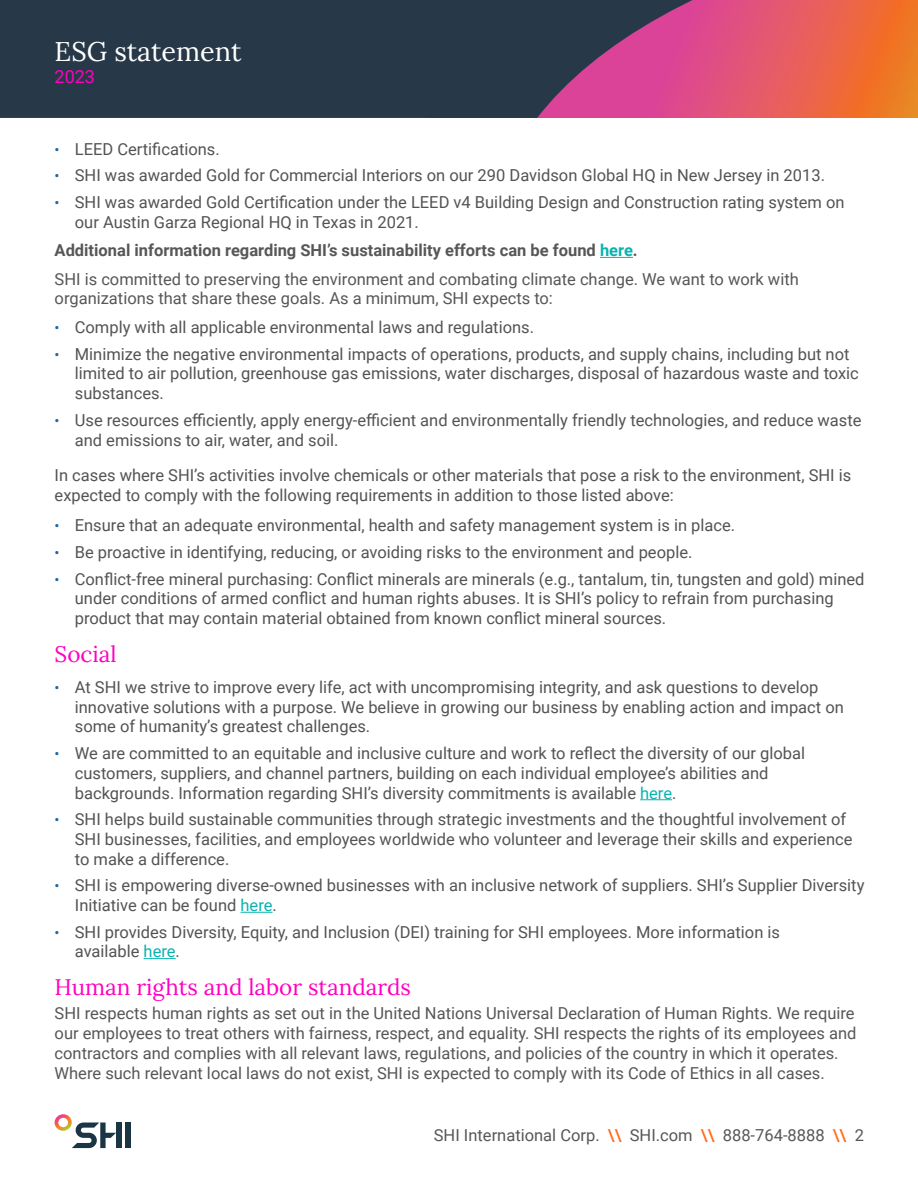
<style>
.page{position:relative;width:918px;height:1188px;background:#fff}
.page>*{position:absolute;margin:0;border:0;box-sizing:border-box;transform-origin:0 0}
.t1{font:27px "Lora";color:#fff}
.t2{font:22.5px "Lora";color:#ff00c0}
.t3{font:18px "Roboto";color:#ff00c0}
.t4{font:16.5px/19.8px "Roboto";color:#555352}
.t5{font:16.5px/19.8px "Roboto";color:#575756}
.s1{font-size:15px;color:#1c64a5}
.s2{font-weight:700}
.s3{font-weight:700;color:#09b3b1}
.s4{color:#09b3b1}
.s5{font-weight:500;color:#ff6d15}
</style>
<div class="page">
<svg style="left:845px;top:0;width:73px;height:118px;background:#ee722a"></svg>
<svg style="left:0;top:0;width:845px;height:118px;background:#5c3f56"></svg>
<div style="left:125px;top:1123px;width:5px;height:25px;background:#1c3545"></div>
<svg style="left:55px;top:1114px;width:61px;height:34px"></svg>
<div style="left:116px;top:1123px;width:5px;height:25px;background:#1c3545"></div>
<hr style="left:600px;top:257px;width:33px;height:1px;background:#09b3b1">
<hr style="left:640px;top:799px;width:32px;height:1px;background:#09b3b1">
<hr style="left:241px;top:912px;width:32px;height:1px;background:#09b3b1">
<hr style="left:144px;top:958px;width:32px;height:1px;background:#09b3b1">
<h1 class="t1" style="left:55px;top:31px;width:188px">ESG statement</h1>
<p class="t3" style="left:55px;top:64px;width:42px">2023</p>
<p class="t4" style="left:55px;top:138px;width:167px"><span class="s1">•</span> LEED Certifications.</p>
<p class="t4" style="left:55px;top:165px;width:772px"><span class="s1">•</span> SHI was awarded Gold for Commercial Interiors on our 290 Davidson Global HQ in New Jersey in 2013.</p>
<p class="t4" style="left:75px;top:192px;width:771px;text-indent:-20px"><span class="s1">•</span> SHI was awarded Gold Certification under the LEED v4 Building Design and Construction rating system on our Austin Garza Regional HQ in Texas in 2021.</p>
<p class="t5" style="left:55px;top:235px;width:746px;line-height:28.5px"><span class="s2">Additional information regarding SHI’s sustainability efforts can be found</span> <span class="s3">here</span><span class="s2">.<br></span>SHI is committed to preserving the environment and combating climate change. We want to work with</p>
<p class="t5" style="left:55px;top:288px;width:500px">organizations that share these goals. As a minimum, SHI expects to:</p>
<p class="t4" style="left:55px;top:317px;width:481px"><span class="s1">•</span> Comply with all applicable environmental laws and regulations.</p>
<p class="t4" style="left:75px;top:343px;width:786px;text-indent:-20px"><span class="s1">•</span> Minimize the negative environmental impacts of operations, products, and supply chains, including but not limited to air pollution, greenhouse gas emissions, water discharges, disposal of hazardous waste and toxic substances.</p>
<p class="t4" style="left:75px;top:409px;width:788px;text-indent:-20px"><span class="s1">•</span> Use resources efficiently, apply energy-efficient and environmentally friendly technologies, and reduce waste and emissions to air, water, and soil.</p>
<p class="t4" style="left:55px;top:464px;width:798px">In cases where SHI’s activities involve chemicals or other materials that pose a risk to the environment, SHI is expected to comply with the following requirements in addition to those listed above:</p>
<p class="t4" style="left:55px;top:515px;width:682px"><span class="s1">•</span> Ensure that an adequate environmental, health and safety management system is in place.</p>
<p class="t4" style="left:55px;top:542px;width:639px"><span class="s1">•</span> Be proactive in identifying, reducing, or avoiding risks to the environment and people.</p>
<p class="t4" style="left:75px;top:568px;width:791px;text-indent:-20px"><span class="s1">•</span> Conflict-free mineral purchasing: Conflict minerals are minerals (e.g., tantalum, tin, tungsten and gold) mined under conditions of armed conflict and human rights abuses. It is SHI’s policy to refrain from purchasing product that may contain material obtained from known conflict mineral sources.</p>
<h2 class="t2" style="left:55px;top:637px;width:63px">Social</h2>
<p class="t4" style="left:75px;top:676px;width:771px;text-indent:-20px"><span class="s1">•</span> At SHI we strive to improve every life, act with uncompromising integrity, and ask questions to develop innovative solutions with a purpose. We believe in growing our business by enabling action and impact on some of humanity’s greatest challenges.</p>
<p class="t4" style="left:75px;top:743px;width:732px;text-indent:-20px"><span class="s1">•</span> We are committed to an equitable and inclusive culture and work to reflect the diversity of our global customers, suppliers, and channel partners, building on each individual employee’s abilities and backgrounds. Information regarding SHI’s diversity commitments is available <span class="s4">here</span>.</p>
<p class="t4" style="left:75px;top:809px;width:779px;text-indent:-20px"><span class="s1">•</span> SHI helps build sustainable communities through strategic investments and the thoughtful involvement of<br>SHI businesses, facilities, and employees worldwide who volunteer and leverage their skills and experience to make a difference.</p>
<p class="t4" style="left:75px;top:875px;width:791px;text-indent:-20px"><span class="s1">•</span> SHI is empowering diverse-owned businesses with an inclusive network of suppliers. SHI’s Supplier Diversity<br>Initiative can be found <span class="s4">here</span>.</p>
<p class="t4" style="left:75px;top:921px;width:707px;text-indent:-20px"><span class="s1">•</span> SHI provides Diversity, Equity, and Inclusion (DEI) training for SHI employees. More information is available <span class="s4">here</span>.</p>
<h2 class="t2" style="left:55px;top:970px;width:358px">Human rights and labor standards</h2>
<p class="t5" style="left:55px;top:1003px;width:803px">SHI respects human rights as set out in the United Nations Universal Declaration of Human Rights. We require our employees to treat others with fairness, respect, and equality. SHI respects the rights of its employees and contractors and complies with all relevant laws, regulations, and policies of the country in which it operates.<br>Where such relevant local laws do not exist, SHI is expected to comply with its Code of Ethics in all cases.</p>
<p class="t5" style="left:434px;top:1124px;width:432px">SHI International Corp. <span class="s5">\\</span> SHI.com <span class="s5">\\</span> 888-764-8888 <span class="s5">\\</span> 2</p>
</div>
